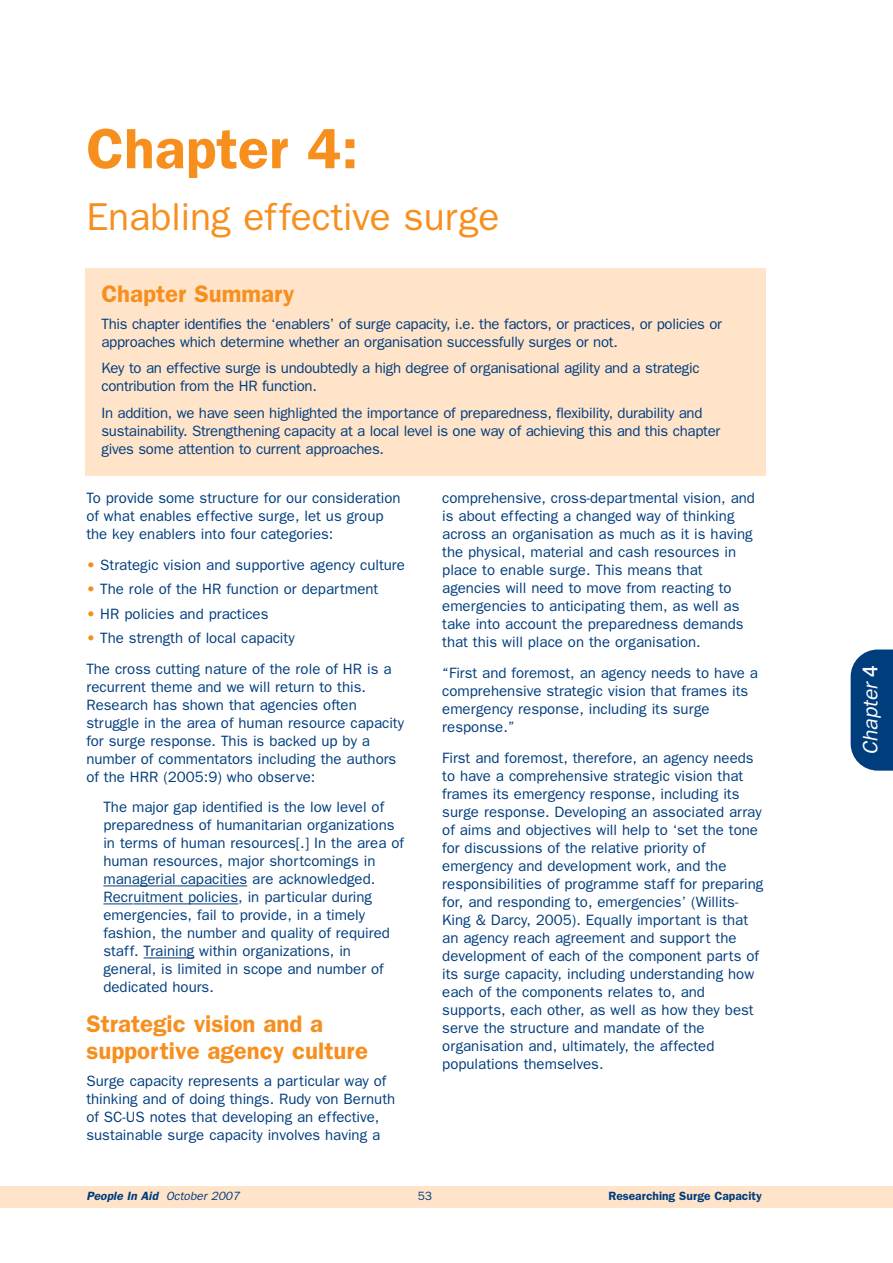
<style>
.page{position:relative;width:893px;height:1263px;background:#fff}
.page>*{position:absolute;margin:0;border:0;box-sizing:border-box;transform-origin:0 0}
.t1{font:600 57px "Franklin Gothic";color:#f78f1e}
.t2{font:39px "Franklin Gothic";color:#f78f1e}
.t3{font:600 24px/27px "Franklin Gothic";color:#f78f1e}
.t4{font:italic 21px "Franklin Gothic";color:#fff}
.t5{font:15px/18px "Franklin Gothic";color:#003d7d}
.t6{font:15px/18px "Franklin Gothic";letter-spacing:-.02em;color:#003d7d}
.t7{font:600 12px "Franklin Gothic";color:#003d7d}
.t8{font:italic 600 12px "Franklin Gothic";color:#003d7d}
.t9{font:12px "Franklin Gothic";color:#003d7d}
.s1{color:#f78f1e}
.s2{font-weight:400}
.s3{font-family:"Helvetica Neue";font-weight:500;font-style:normal}
</style>
<div class="page">
<div style="left:0;top:1186px;width:892px;height:22px;background:#ffe4ca"></div>
<svg style="left:850px;top:650px;width:42px;height:121px;background:#144c87"></svg>
<hr style="left:103px;top:885px;width:144px;height:1px;background:#003d7d">
<hr style="left:103px;top:903px;width:30px;height:1px;background:#003d7d">
<hr style="left:133px;top:903px;width:105px;height:1px;background:#003d7d">
<hr style="left:150px;top:957px;width:44px;height:1px;background:#003d7d">
<div style="left:85px;top:269px;width:680px;height:207px;background:#ffe4ca"></div>
<h1 class="t1" style="left:86px;top:129px;width:273px">Chapter 4:</h1>
<h2 class="t2" style="left:86px;top:203px;width:414px">Enabling effective surge</h2>
<h3 class="t3" style="left:101px;top:283px;width:194px">Chapter Summary</h3>
<p class="t6" style="left:101px;top:316px;width:622px">This chapter identifies the ‘enablers’ of surge capacity, i.e. the factors, or practices, or policies or approaches which determine whether an organisation successfully surges or not.</p>
<p class="t6" style="left:101px;top:361px;width:599px">Key to an effective surge is undoubtedly a high degree of organisational agility and a strategic contribution from the HR function.</p>
<p class="t6" style="left:101px;top:405px;width:620px">In addition, we have seen highlighted the importance of preparedness, flexibility, durability and sustainability. Strengthening capacity at a local level is one way of achieving this and this chapter gives some attention to current approaches.</p>
<p class="t5" style="left:86px;top:490px;width:316px">To provide some structure for our consideration of what enables effective surge, let us group the key enablers into four categories:</p>
<p class="t5" style="left:86px;top:557px;width:320px"><span class="s1">•</span> Strategic vision and supportive agency culture</p>
<p class="t5" style="left:86px;top:581px;width:293px"><span class="s1">•</span> The role of the HR function or department</p>
<p class="t5" style="left:86px;top:606px;width:184px"><span class="s1">•</span> HR policies and practices</p>
<p class="t5" style="left:86px;top:624px;width:307px;line-height:30.8px"><span class="s1">•</span> The strength of local capacity<br>The cross cutting nature of the role of HR is a</p>
<p class="t5" style="left:86px;top:679px;width:319px">recurrent theme and we will return to this.<br>Research has shown that agencies often struggle in the area of human resource capacity for surge response. This is backed up by a number of commentators including the authors of the HRR (2005:9) who observe:</p>
<p class="t5" style="left:103px;top:800px;width:302px">The major gap identified is the low level of preparedness of humanitarian organizations in terms of human resources[.] In the area of human resources, major shortcomings in managerial capacities are acknowledged.<br>Recruitment policies, in particular during emergencies, fail to provide, in a timely fashion, the number and quality of required staff. Training within organizations, in general, is limited in scope and number of dedicated hours.</p>
<h3 class="t3" style="left:86px;top:1013px;width:283px">Strategic vision and a supportive agency culture</h3>
<p class="t5" style="left:86px;top:1073px;width:310px">Surge capacity represents a particular way of thinking and of doing things. Rudy von Bernuth of SC-US notes that developing an effective, sustainable surge capacity involves having a</p>
<p class="t5" style="left:442px;top:490px;width:314px">comprehensive, cross-departmental vision, and is about effecting a changed way of thinking across an organisation as much as it is having the physical, material and cash resources in place to enable surge. This means that agencies will need to move from reacting to emergencies to anticipating them, as well as take into account the preparedness demands that this will place on the organisation.</p>
<p class="t5" style="left:442px;top:665px;width:317px">“First and foremost, an agency needs to have a comprehensive strategic vision that frames its emergency response, including its surge response.”</p>
<p class="t5" style="left:442px;top:750px;width:322px">First and foremost, therefore, an agency needs to have a comprehensive strategic vision that frames its emergency response, including its surge response. Developing an associated array of aims and objectives will help to ‘set the tone for discussions of the relative priority of emergency and development work, and the responsibilities of programme staff for preparing for, and responding to, emergencies’ (Willits-King &amp; Darcy, 2005). Equally important is that an agency reach agreement and support the development of each of the component parts of its surge capacity, including understanding how each of the components relates to, and supports, each other, as well as how they best serve the structure and mandate of the organisation and, ultimately, the affected populations themselves.</p>
<p class="t8" style="left:86px;top:1192px;width:157px">People In Aid <span class="s2">October 2007</span></p>
<p class="t9" style="left:418px;top:1192px;width:16px">53</p>
<p class="t7" style="left:608px;top:1192px;width:155px">Researching Surge Capacity</p>
<h3 class="t4" style="left:863px;top:755px;width:91px;rotate:-90deg">Chapter<span class="s3">4</span></h3>
</div>
